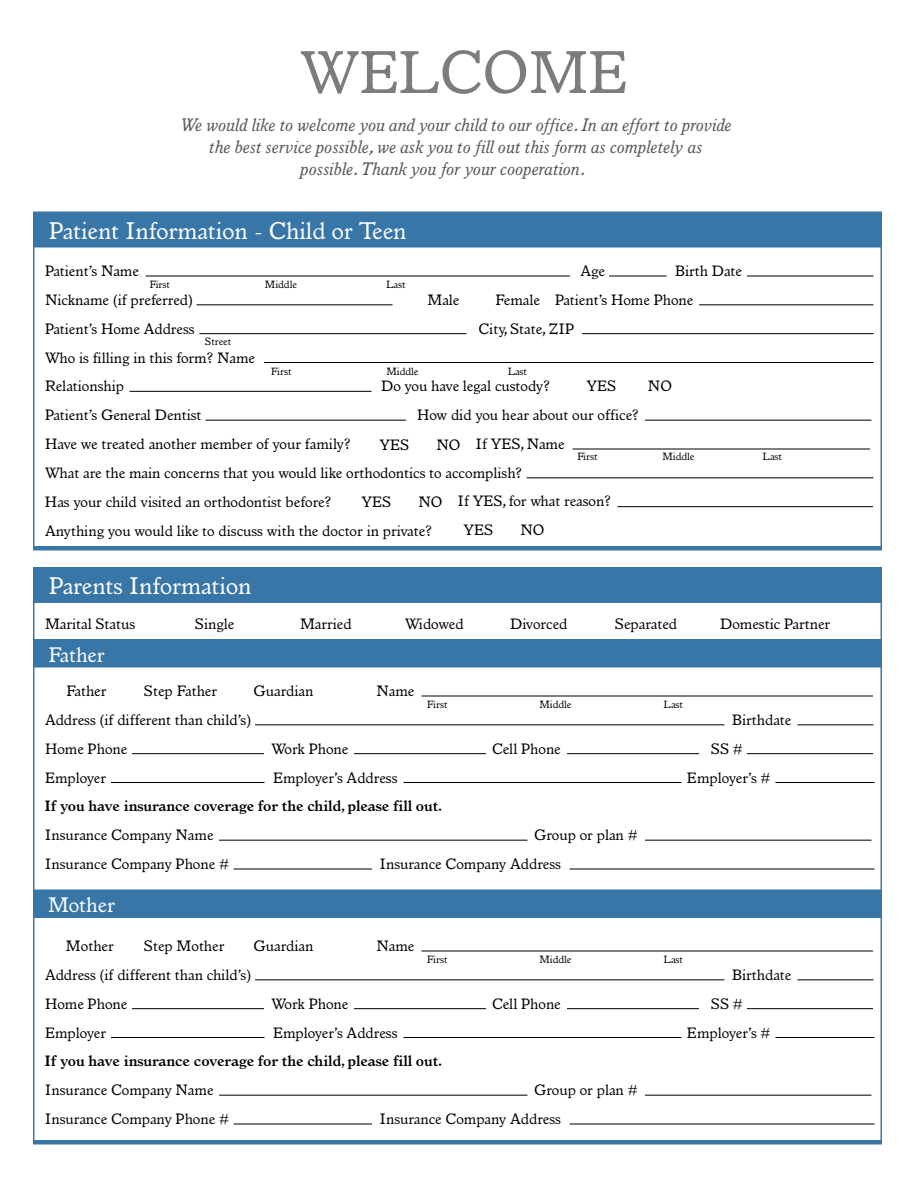
<style>
.page{position:relative;width:918px;height:1188px;background:#fff}
.page>*{position:absolute;margin:0;border:0;box-sizing:border-box;transform-origin:0 0}
.t1{font:60px "Italian Old Style";color:#7c7c7c}
.t2{font:24px "Italian Old Style";color:#fff}
.t3{font:21px "Italian Old Style";color:#fff}
.t4{font:italic 18px "Italian Old Style";color:#595959}
.t5{font:15px "Italian Old Style";color:#000}
.t6{font:700 15px "Italian Old Style";color:#000}
.t7{font:10.5px "Italian Old Style";color:#000}
</style>
<div class="page">
<div style="left:33px;top:567px;width:849px;height:577px;background:#3976a8"></div>
<div style="left:34px;top:918px;width:846px;height:222px;background:#fff"></div>
<div style="left:34px;top:603px;width:846px;height:36px;background:#fff"></div>
<div style="left:34px;top:668px;width:846px;height:222px;background:#fff"></div>
<svg style="left:775px;top:1037px;width:100px;height:1px"></svg>
<svg style="left:403px;top:1037px;width:279px;height:1px"></svg>
<svg style="left:747px;top:1008px;width:126px;height:2px"></svg>
<svg style="left:567px;top:1008px;width:132px;height:2px"></svg>
<svg style="left:354px;top:1008px;width:132px;height:2px"></svg>
<svg style="left:569px;top:1124px;width:306px;height:1px"></svg>
<svg style="left:233px;top:1124px;width:139px;height:1px"></svg>
<svg style="left:645px;top:1095px;width:227px;height:1px"></svg>
<svg style="left:219px;top:1095px;width:309px;height:1px"></svg>
<svg style="left:111px;top:1037px;width:154px;height:1px"></svg>
<svg style="left:132px;top:1008px;width:132px;height:2px"></svg>
<svg style="left:797px;top:979px;width:77px;height:2px"></svg>
<svg style="left:255px;top:979px;width:470px;height:2px"></svg>
<svg style="left:421px;top:951px;width:452px;height:1px"></svg>
<svg style="left:775px;top:782px;width:100px;height:1px"></svg>
<svg style="left:403px;top:782px;width:279px;height:1px"></svg>
<svg style="left:747px;top:753px;width:126px;height:2px"></svg>
<svg style="left:567px;top:753px;width:132px;height:2px"></svg>
<svg style="left:354px;top:753px;width:132px;height:2px"></svg>
<svg style="left:569px;top:869px;width:306px;height:1px"></svg>
<svg style="left:233px;top:869px;width:139px;height:1px"></svg>
<svg style="left:645px;top:840px;width:227px;height:1px"></svg>
<svg style="left:219px;top:840px;width:309px;height:1px"></svg>
<svg style="left:111px;top:782px;width:154px;height:1px"></svg>
<svg style="left:132px;top:753px;width:132px;height:2px"></svg>
<svg style="left:797px;top:724px;width:77px;height:2px"></svg>
<svg style="left:255px;top:724px;width:470px;height:2px"></svg>
<svg style="left:421px;top:696px;width:452px;height:1px"></svg>
<div style="left:33px;top:212px;width:849px;height:338px;background:#3976a8"></div>
<div style="left:34px;top:248px;width:846px;height:298px;background:#fff"></div>
<svg style="left:747px;top:276px;width:127px;height:1px"></svg>
<svg style="left:609px;top:276px;width:58px;height:1px"></svg>
<svg style="left:617px;top:506px;width:256px;height:2px"></svg>
<svg style="left:526px;top:477px;width:348px;height:2px"></svg>
<svg style="left:572px;top:449px;width:298px;height:1px"></svg>
<svg style="left:645px;top:420px;width:227px;height:1px"></svg>
<svg style="left:205px;top:420px;width:201px;height:1px"></svg>
<svg style="left:129px;top:391px;width:243px;height:1px"></svg>
<svg style="left:264px;top:362px;width:610px;height:1px"></svg>
<svg style="left:582px;top:333px;width:292px;height:2px"></svg>
<svg style="left:199px;top:333px;width:268px;height:2px"></svg>
<svg style="left:699px;top:304px;width:175px;height:2px"></svg>
<svg style="left:196px;top:304px;width:197px;height:2px"></svg>
<svg style="left:145px;top:276px;width:425px;height:1px"></svg>
<h1 class="t1" style="left:300px;top:36px;width:330px">WELCOME</h1>
<p class="t4" style="left:180px;top:114px;width:553px">We would like to welcome you and your child to our office. In an effort to provide</p>
<p class="t4" style="left:209px;top:136px;width:495px">the best service possible,we ask you to fill out this form as completely as</p>
<p class="t4" style="left:300px;top:158px;width:288px">possible.Thank you for your cooperation.</p>
<h2 class="t2" style="left:49px;top:216px;width:359px">Patient Information - Child or Teen</h2>
<p class="t5" style="left:45px;top:262px;width:96px">Patient’s Name</p>
<p class="t5" style="left:580px;top:262px;width:26px">Age</p>
<p class="t5" style="left:675px;top:262px;width:69px">Birth Date</p>
<p class="t7" style="left:149px;top:277px;width:22px">First</p>
<p class="t7" style="left:265px;top:277px;width:34px">Middle</p>
<p class="t7" style="left:386px;top:277px;width:21px">Last</p>
<p class="t5" style="left:45px;top:291px;width:150px">Nickname (if preferred)</p>
<p class="t5" style="left:428px;top:291px;width:33px">Male</p>
<p class="t5" style="left:495px;top:291px;width:200px">Female Patient’s Home Phone</p>
<p class="t5" style="left:45px;top:319px;width:151px">Patient’s Home Address</p>
<p class="t5" style="left:478px;top:319px;width:97px">City, State, ZIP</p>
<p class="t7" style="left:205px;top:334px;width:28px">Street</p>
<p class="t5" style="left:45px;top:348px;width:212px">Who is filling in this form? Name</p>
<p class="t7" style="left:271px;top:364px;width:22px">First</p>
<p class="t7" style="left:386px;top:364px;width:34px">Middle</p>
<p class="t7" style="left:508px;top:364px;width:21px">Last</p>
<p class="t5" style="left:45px;top:377px;width:81px">Relationship</p>
<p class="t5" style="left:381px;top:377px;width:171px">Do you have legal custody?</p>
<p class="t5" style="left:586px;top:377px;width:31px">YES</p>
<p class="t5" style="left:648px;top:377px;width:25px">NO</p>
<p class="t5" style="left:45px;top:406px;width:158px">Patient’s General Dentist</p>
<p class="t5" style="left:417px;top:406px;width:223px">How did you hear about our office?</p>
<p class="t5" style="left:380px;top:436px;width:31px">YES</p>
<p class="t5" style="left:436px;top:436px;width:25px">NO</p>
<p class="t5" style="left:45px;top:435px;width:307px">Have we treated another member of your family?</p>
<p class="t5" style="left:476px;top:435px;width:91px">If YES, Name</p>
<p class="t7" style="left:577px;top:450px;width:22px">First</p>
<p class="t7" style="left:662px;top:450px;width:34px">Middle</p>
<p class="t7" style="left:763px;top:450px;width:21px">Last</p>
<p class="t5" style="left:45px;top:464px;width:479px">What are the main concerns that you would like orthodontics to accomplish?</p>
<p class="t5" style="left:457px;top:492px;width:155px">If YES,for what reason?</p>
<p class="t5" style="left:464px;top:521px;width:31px">YES</p>
<p class="t5" style="left:521px;top:521px;width:25px">NO</p>
<p class="t5" style="left:45px;top:492px;width:288px">Has your child visited an orthodontist before?</p>
<p class="t5" style="left:362px;top:493px;width:31px">YES</p>
<p class="t5" style="left:418px;top:493px;width:25px">NO</p>
<p class="t5" style="left:45px;top:521px;width:388px">Anything you would like to discuss with the doctor in private?</p>
<h2 class="t2" style="left:49px;top:571px;width:204px">Parents Information</h2>
<p class="t5" style="left:45px;top:614px;width:92px">Marital Status</p>
<p class="t5" style="left:195px;top:614px;width:41px">Single</p>
<p class="t5" style="left:300px;top:614px;width:53px">Married</p>
<p class="t5" style="left:405px;top:614px;width:60px">Widowed</p>
<p class="t5" style="left:510px;top:614px;width:59px">Divorced</p>
<p class="t5" style="left:615px;top:614px;width:64px">Separated</p>
<p class="t5" style="left:720px;top:614px;width:112px">Domestic Partner</p>
<h3 class="t3" style="left:48px;top:641px;width:58px">Father</h3>
<p class="t5" style="left:66px;top:682px;width:42px">Father</p>
<p class="t5" style="left:144px;top:682px;width:75px">Step Father</p>
<p class="t5" style="left:254px;top:682px;width:61px">Guardian</p>
<p class="t5" style="left:377px;top:682px;width:39px">Name</p>
<p class="t7" style="left:427px;top:697px;width:22px">First</p>
<p class="t7" style="left:539px;top:697px;width:34px">Middle</p>
<p class="t7" style="left:664px;top:697px;width:21px">Last</p>
<p class="t5" style="left:45px;top:711px;width:208px">Address (if different than child’s)</p>
<p class="t5" style="left:732px;top:711px;width:61px">Birthdate</p>
<p class="t5" style="left:45px;top:739px;width:84px">Home Phone</p>
<p class="t5" style="left:272px;top:739px;width:78px">Work Phone</p>
<p class="t5" style="left:492px;top:739px;width:70px">Cell Phone</p>
<p class="t5" style="left:711px;top:739px;width:33px">SS #</p>
<p class="t5" style="left:45px;top:768px;width:63px">Employer</p>
<p class="t5" style="left:273px;top:768px;width:126px">Employer’s Address</p>
<p class="t5" style="left:687px;top:768px;width:85px">Employer’s #</p>
<p class="t6" style="left:45px;top:797px;width:399px">If you have insurance coverage for the child, please fill out.</p>
<p class="t5" style="left:45px;top:826px;width:170px">Insurance Company Name</p>
<p class="t5" style="left:534px;top:826px;width:105px">Group or plan #</p>
<p class="t5" style="left:45px;top:855px;width:186px">Insurance Company Phone #</p>
<p class="t5" style="left:380px;top:855px;width:183px">Insurance Company Address</p>
<h3 class="t3" style="left:48px;top:892px;width:69px">Mother</h3>
<p class="t5" style="left:66px;top:937px;width:49px">Mother</p>
<p class="t5" style="left:144px;top:937px;width:82px">Step Mother</p>
<p class="t5" style="left:254px;top:937px;width:61px">Guardian</p>
<p class="t5" style="left:376px;top:937px;width:39px">Name</p>
<p class="t7" style="left:427px;top:952px;width:22px">First</p>
<p class="t7" style="left:539px;top:952px;width:34px">Middle</p>
<p class="t7" style="left:664px;top:952px;width:21px">Last</p>
<p class="t5" style="left:45px;top:966px;width:208px">Address (if different than child’s)</p>
<p class="t5" style="left:732px;top:966px;width:61px">Birthdate</p>
<p class="t5" style="left:45px;top:994px;width:84px">Home Phone</p>
<p class="t5" style="left:272px;top:994px;width:78px">Work Phone</p>
<p class="t5" style="left:492px;top:994px;width:70px">Cell Phone</p>
<p class="t5" style="left:711px;top:994px;width:33px">SS #</p>
<p class="t5" style="left:45px;top:1023px;width:63px">Employer</p>
<p class="t5" style="left:273px;top:1023px;width:126px">Employer’s Address</p>
<p class="t5" style="left:687px;top:1023px;width:85px">Employer’s #</p>
<p class="t6" style="left:45px;top:1052px;width:399px">If you have insurance coverage for the child, please fill out.</p>
<p class="t5" style="left:45px;top:1081px;width:170px">Insurance Company Name</p>
<p class="t5" style="left:534px;top:1081px;width:105px">Group or plan #</p>
<p class="t5" style="left:45px;top:1110px;width:186px">Insurance Company Phone #</p>
<p class="t5" style="left:380px;top:1110px;width:183px">Insurance Company Address</p>
</div>
